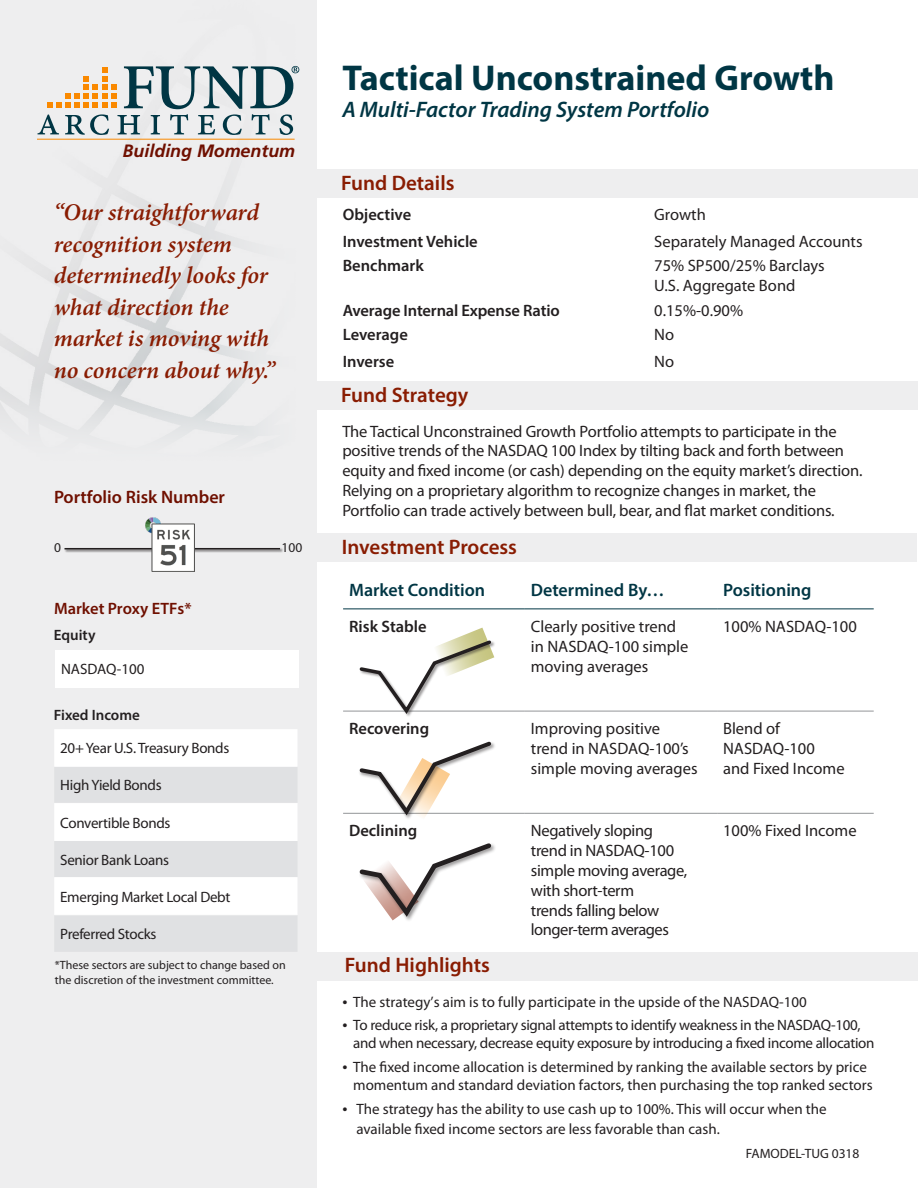
<style>
.page{position:relative;width:918px;height:1188px;background:#fff}
.page>*{position:absolute;margin:0;border:0;box-sizing:border-box;transform-origin:0 0}
.t1{font:700 36px "Myriad Pro";color:#003644}
.t2{font:italic 600 24px/31.5px "Minion Pro";letter-spacing:-.005em;color:#891c02}
.t3{font:italic 600 22.5px "Myriad Pro";color:#003644}
.t4{font:600 21px "Myriad Pro";color:#891c02}
.t5{font:600 18px "Myriad Pro";color:#003644}
.t6{font:600 18px "Myriad Pro";color:#6f0f00}
.t7{font:italic 700 17.85px "Frutiger";color:#6f0f00}
.t8{font:16.5px/19.8px "Myriad Pro";letter-spacing:-.01em;color:#231f20}
.t9{font:600 16.5px "Myriad Pro";color:#231f20}
.t10{font:600 16.5px "Myriad Pro";color:#6f0f00}
.t11{font:15px/18px "Myriad Pro";letter-spacing:-.005em;color:#231f20}
.t12{font:600 15px "Myriad Pro";color:#231f20}
.t13{font:13.5px "Myriad Pro";color:#231f20}
.t14{font:12px/14.4px "Myriad Pro";color:#231f20}
.s1{font-size:18px}
</style>
<div class="page">
<div style="left:0;top:0;width:316px;height:1188px;background:#eeeeef"></div>
<div style="left:316px;top:381px;width:602px;height:28px;background:#eeeeef"></div>
<div style="left:316px;top:170px;width:602px;height:28px;background:#eeeeef"></div>
<hr style="left:343px;top:813px;width:182px;height:1px;background:#939598">
<hr style="left:525px;top:813px;width:192px;height:1px;background:#939598">
<hr style="left:717px;top:813px;width:157px;height:1px;background:#939598">
<hr style="left:343px;top:609px;width:182px;height:1px;background:#003644">
<hr style="left:525px;top:609px;width:192px;height:1px;background:#003644">
<hr style="left:717px;top:609px;width:157px;height:1px;background:#003644">
<hr style="left:343px;top:711px;width:182px;height:1px;background:#939598">
<hr style="left:525px;top:711px;width:192px;height:1px;background:#939598">
<hr style="left:717px;top:711px;width:157px;height:1px;background:#939598">
<div style="left:55px;top:650px;width:243px;height:37px;background:#fff"></div>
<hr style="left:55px;top:687px;width:243px;height:1px;background:#fff">
<div style="left:54px;top:729px;width:243px;height:37px;background:#fff"></div>
<svg style="left:54px;top:767px;width:243px;height:185px;fill:#e0e1e3"></svg>
<hr style="left:54px;top:803px;width:244px;height:1px;background:#fff">
<hr style="left:54px;top:840px;width:244px;height:1px;background:#fff">
<hr style="left:54px;top:877px;width:244px;height:1px;background:#fff">
<hr style="left:54px;top:914px;width:244px;height:1px;background:#fff">
<hr style="left:54px;top:766px;width:244px;height:1px;background:#fff">
<div style="left:313px;top:533px;width:604px;height:29px;background:#eeeeef"></div>
<div style="left:316px;top:952px;width:602px;height:28px;background:#eeeeef"></div>
<div style="left:359px;top:640px;width:137px;height:78px;background:#231f20;opacity:.46"></div>
<svg style="left:357px;top:628px;width:137px;height:89px"></svg>
<svg style="left:357px;top:741px;width:137px;height:78px"></svg>
<svg style="left:359px;top:843px;width:136px;height:78px"></svg>
<div style="left:64px;top:547px;width:219px;height:6px;background:#231f20;opacity:.75"></div>
<hr style="left:64px;top:548px;width:216px;height:1px;background:#231f20">
<img style="left:146px;top:518px;width:49px;height:53px">
<img style="left:0;top:65px;width:300px;height:369px">
<hr style="left:38px;top:139px;width:257px;height:1px;background:#fa8900">
<svg style="left:38px;top:66px;width:261px;height:69px"></svg>
<p class="t7" style="left:123px;top:141px;width:174px">Building Momentum</p>
<p class="t2" style="left:54px;top:197px;width:223px">“Our straightforward recognition system determinedly looks for what direction the market is moving with no concern about why.”</p>
<p class="t6" style="left:54px;top:485px;width:173px">Portfolio Risk Number</p>
<p class="t13" style="left:54px;top:539px;width:8px">0</p>
<p class="t13" style="left:282px;top:539px;width:22px">100</p>
<p class="t10" style="left:54px;top:598px;width:139px">Market Proxy ETFs*</p>
<p class="t12" style="left:54px;top:626px;width:43px">Equity</p>
<p class="t11" style="left:61px;top:660px;width:85px">NASDAQ-100</p>
<p class="t12" style="left:54px;top:705px;width:87px">Fixed Income</p>
<p class="t11" style="left:60px;top:739px;width:171px">20+ Year U.S. Treasury Bonds</p>
<p class="t11" style="left:60px;top:776px;width:103px">High Yield Bonds</p>
<p class="t11" style="left:60px;top:813px;width:112px">Convertible Bonds</p>
<p class="t11" style="left:60px;top:850px;width:110px">Senior Bank Loans</p>
<p class="t11" style="left:60px;top:888px;width:172px">Emerging Market Local Debt</p>
<p class="t11" style="left:60px;top:925px;width:98px">Preferred Stocks</p>
<p class="t14" style="left:55px;top:958px;width:232px">*These sectors are subject to change based on the discretion of the investment committee.</p>
<p class="t1" style="left:342px;top:55px;width:494px">Tactical Unconstrained Growth</p>
<p class="t3" style="left:342px;top:95px;width:369px">A Multi-Factor Trading System Portfolio</p>
<p class="t4" style="left:341px;top:170px;width:115px">Fund Details</p>
<p class="t9" style="left:343px;top:204px;width:70px">Objective</p>
<p class="t8" style="left:654px;top:204px;width:53px">Growth</p>
<p class="t9" style="left:343px;top:231px;width:137px">Investment Vehicle</p>
<p class="t8" style="left:654px;top:231px;width:210px">Separately Managed Accounts</p>
<p class="t9" style="left:343px;top:255px;width:83px">Benchmark</p>
<p class="t8" style="left:654px;top:256px;width:172px">75% SP500/25% Barclays<br>U.S. Aggregate Bond</p>
<p class="t9" style="left:343px;top:300px;width:219px">Average Internal Expense Ratio</p>
<p class="t8" style="left:654px;top:300px;width:90px">0.15%-0.90%</p>
<p class="t9" style="left:343px;top:324px;width:67px">Leverage</p>
<p class="t8" style="left:654px;top:324px;width:21px">No</p>
<p class="t9" style="left:343px;top:351px;width:53px">Inverse</p>
<p class="t8" style="left:654px;top:351px;width:21px">No</p>
<p class="t4" style="left:341px;top:382px;width:129px">Fund Strategy</p>
<p class="t8" style="left:342px;top:421px;width:522px">The Tactical Unconstrained Growth Portfolio attempts to participate in the positive trends of the NASDAQ 100 Index by tilting back and forth between equity and fixed income (or cash) depending on the equity market’s direction.<br>Relying on a proprietary algorithm to recognize changes in market, the Portfolio can trade actively between bull, bear, and flat market conditions.</p>
<p class="t4" style="left:342px;top:533px;width:177px">Investment Process</p>
<p class="t5" style="left:349px;top:578px;width:138px">Market Condition</p>
<p class="t5" style="left:531px;top:578px;width:135px">Determined By…</p>
<p class="t5" style="left:723px;top:578px;width:90px">Positioning</p>
<p class="t9" style="left:349px;top:616px;width:79px">Risk Stable</p>
<p class="t8" style="left:531px;top:616px;width:159px">Clearly positive trend in NASDAQ-100 simple moving averages</p>
<p class="t8" style="left:723px;top:616px;width:135px">100% NASDAQ-100</p>
<p class="t9" style="left:349px;top:718px;width:82px">Recovering</p>
<p class="t8" style="left:531px;top:719px;width:168px">Improving positive trend in NASDAQ-100’s simple moving averages</p>
<p class="t8" style="left:723px;top:719px;width:123px">Blend of<br>NASDAQ-100 and Fixed Income</p>
<p class="t9" style="left:349px;top:820px;width:70px">Declining</p>
<p class="t8" style="left:531px;top:821px;width:158px">Negatively sloping trend in NASDAQ-100 simple moving average, with short-term<br>trends falling below longer-term averages</p>
<p class="t8" style="left:723px;top:821px;width:135px">100% Fixed Income</p>
<p class="t4" style="left:345px;top:952px;width:147px">Fund Highlights</p>
<p class="t11" style="left:342px;top:992px;width:466px"><span class="s1">•</span> The strategy’s aim is to fully participate in the upside of the NASDAQ-100</p>
<p class="t11" style="left:353px;top:1016px;width:523px;text-indent:-11px"><span class="s1">•</span> To reduce risk, a proprietary signal attempts to identify weakness in the NASDAQ-100, and when necessary, decrease equity exposure by introducing a fixed income allocation</p>
<p class="t11" style="left:353px;top:1058px;width:521px;text-indent:-11px"><span class="s1">•</span> The fixed income allocation is determined by ranking the available sectors by price momentum and standard deviation factors, then purchasing the top ranked sectors</p>
<p class="t11" style="left:356px;top:1099px;width:472px;line-height:19.8px;text-indent:-14px"><span class="s1">•</span> The strategy has the ability to use cash up to 100%. This will occur when the available fixed income sectors are less favorable than cash.</p>
<p class="t13" style="left:746px;top:1145px;width:115px">FAMODEL-TUG 0318</p>
</div>
